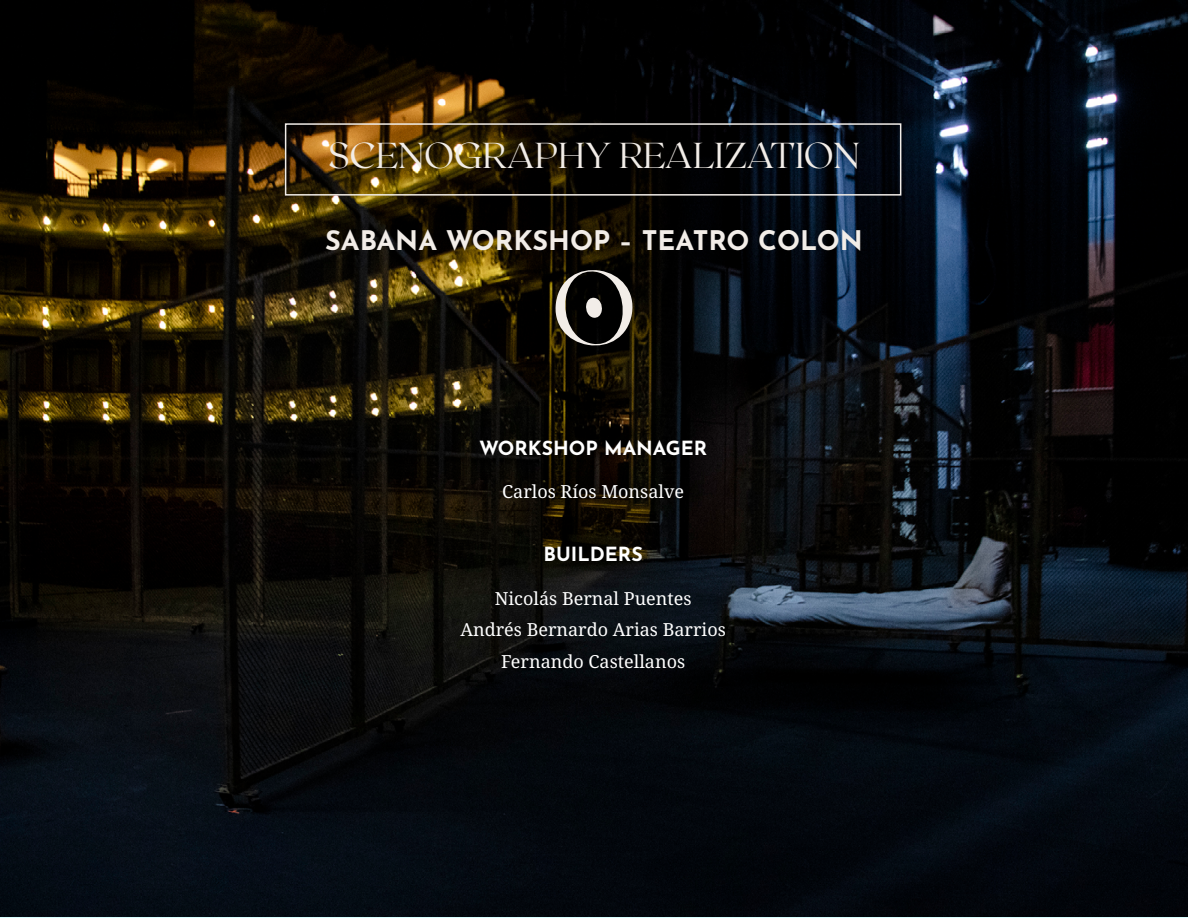
<style>
.page{position:relative;width:1188px;height:918px;background:#fff}
.page>*{position:absolute;margin:0;border:0;box-sizing:border-box;transform-origin:0 0}
.t1{font:100 36px "Roxborough CF";color:#f2ede8}
.t2{font:700 27px "Josefin Sans";color:#f2ede8}
.t3{font:700 19.5px "Josefin Sans";color:#fff}
.t4{font:18px "Noto Serif";color:#fff}
</style>
<div class="page">
<img style="left:0;top:0;width:1188px;height:916px">
<div style="left:285px;top:123px;width:616px;height:73px;border:2px solid #f2ede8"></div>
<svg style="left:552px;top:267px;width:84px;height:81px;background:#3d3b35"></svg>
<p class="t1" style="left:328px;top:132px;width:533px">SCENOGRAPHY REALIZATION</p>
<p class="t2" style="left:325px;top:216px;width:539px">SABANA WORKSHOP – TEATRO COLON</p>
<p class="t3" style="left:479px;top:430px;width:229px">WORKSHOP MANAGER</p>
<p class="t4" style="left:502px;top:479px;width:183px">Carlos Ríos Monsalve</p>
<p class="t3" style="left:544px;top:537px;width:101px">BUILDERS</p>
<p class="t4" style="left:495px;top:586px;width:198px">Nicolás Bernal Puentes</p>
<p class="t4" style="left:460px;top:617px;width:267px">Andrés Bernardo Arias Barrios</p>
<p class="t4" style="left:501px;top:649px;width:186px">Fernando Castellanos</p>
</div>
